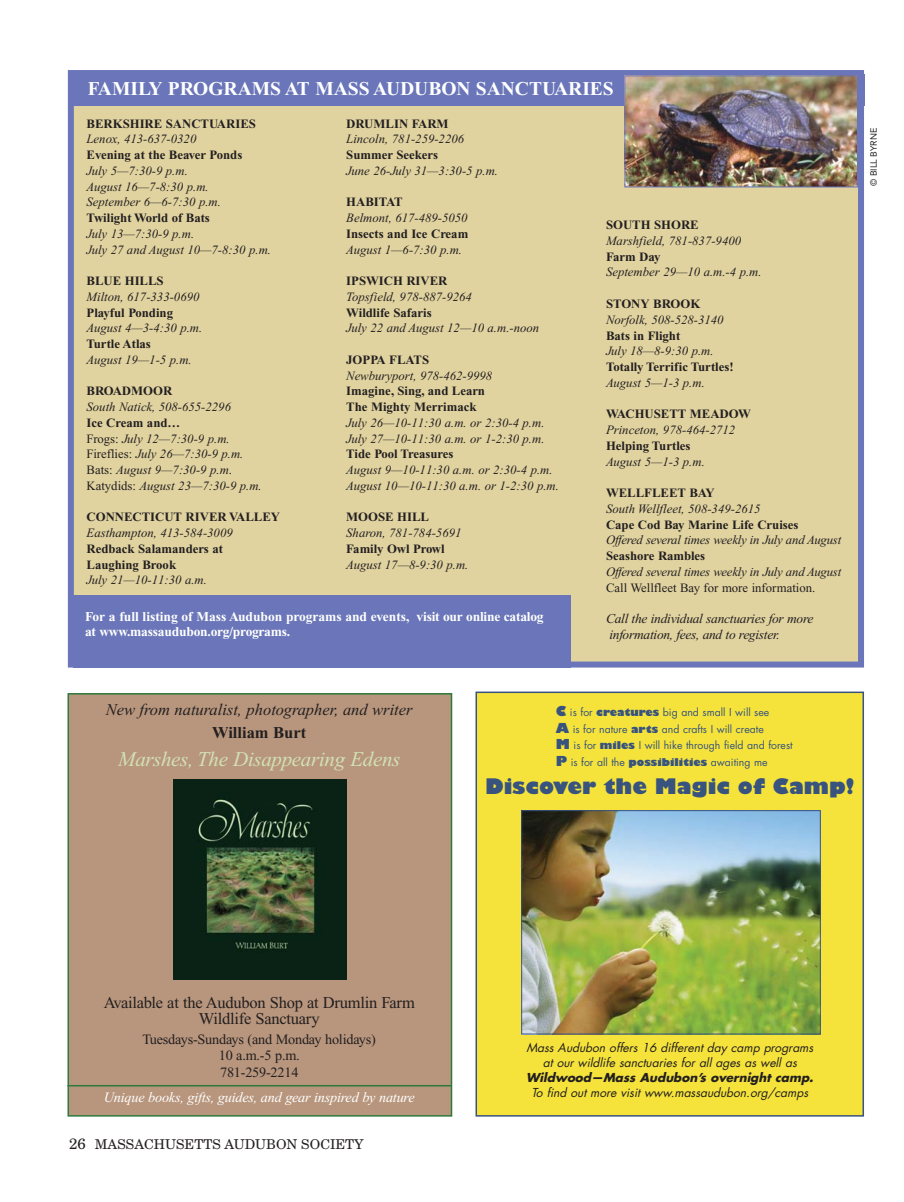
<style>
.page{position:relative;width:904px;height:1202px;background:#fff}
.page>*{position:absolute;margin:0;border:0;box-sizing:border-box;transform-origin:0 0}
.t1{font:italic 21px "Times New Roman";letter-spacing:-.015em;color:#d1e1b5}
.t2{font:800 21px "Gill Sans";color:#37537e}
.t3{font:700 19.5px "Times New Roman";color:#fff}
.t4{font:16.5px/16.5px "Times New Roman";letter-spacing:-.015em;color:#231f20;text-align:center}
.t5{font:italic 16.5px "Times New Roman";color:#231f20}
.t6{font:700 16.5px "Times New Roman";color:#231f20}
.t7{font:14.25px/16.5px "Times New Roman";letter-spacing:-.015em;color:#231f20;text-align:center}
.t8{font:italic 14.25px "Times New Roman";letter-spacing:-.015em;color:#fff}
.t9{font:700 13.5px/15px "Times New Roman";letter-spacing:-.015em;color:#fff}
.t10{font:italic 13.5px/15.8px "Times New Roman";letter-spacing:-.02em;color:#231f20}
.t11{font:13.5px "New Century Schlbk";color:#231f20}
.t12{font:italic 12.75px/15.8px "Times New Roman";color:#231f20}
.t13{font:700 12.75px/15.8px "Times New Roman";color:#231f20}
.t14{font:12.75px "Times New Roman";color:#231f20}
.t15{font:italic 12px/15px "Futura";color:#231f20;text-align:center}
.t16{font:italic 700 12px "Futura";color:#231f20}
.t17{font:10.5px/16.5px "Futura";color:#37537e}
.t18{font:9px "Avenir";color:#231f20}
.s1{font-weight:700;font-style:normal}
.s2{font-style:normal}
.s3{font-family:"Gill Sans";font-weight:800;font-size:13.5px}
.s4{font-family:"Gill Sans";font-weight:800}
.s5{font-size:15px}
</style>
<div class="page">
<div style="left:476px;top:692px;width:387px;height:423px;background:#f5e33b"></div>
<div style="left:476px;top:691px;width:388px;height:425px;border:2px solid #37537e"></div>
<div style="left:71px;top:73px;width:790px;height:591px;background:#e0d3a0"></div>
<div style="left:68px;top:70px;width:796px;height:597px;border:6px solid #6a76b9"></div>
<div style="left:73px;top:74px;width:791px;height:32px;background:#6a76b9"></div>
<img style="left:626px;top:77px;width:230px;height:108px">
<div style="left:624px;top:75px;width:234px;height:112px;border:1px solid #6a76b9"></div>
<div style="left:73px;top:595px;width:498px;height:72px;background:#6a76b9"></div>
<div style="left:68px;top:694px;width:384px;height:421px;background:#b8967d"></div>
<div style="left:68px;top:693px;width:384px;height:423px;border:2px solid #2d7a3c"></div>
<img style="left:173px;top:779px;width:173px;height:200px">
<hr style="left:68px;top:1085px;width:383px;height:1px;background:#2d7a3c">
<img style="left:523px;top:812px;width:296px;height:220px">
<div style="left:521px;top:810px;width:300px;height:224px;border:1px solid #37537e"></div>
<h2 class="t3" style="left:88px;top:82px;width:527px">FAMILY PROGRAMS AT MASS AUDUBON SANCTUARIES</h2>
<p class="t13" style="left:87px;top:117px;width:171px">BERKSHIRE SANCTUARIES</p>
<p class="t12" style="left:87px;top:132px;width:111px">Lenox, 413-637-0320</p>
<p class="t13" style="left:87px;top:148px;width:157px">Evening at the Beaver Ponds</p>
<p class="t12" style="left:87px;top:164px;width:136px">July 5—7:30-9 p.m.<br>August 16—7-8:30 p.m.<br>September 6—6-7:30 p.m.</p>
<p class="t13" style="left:87px;top:211px;width:125px">Twilight World of Bats</p>
<p class="t12" style="left:87px;top:227px;width:186px">July 13—7:30-9 p.m.<br>July 27 and August 10—7-8:30 p.m.</p>
<p class="t13" style="left:87px;top:274px;width:79px">BLUE HILLS</p>
<p class="t12" style="left:87px;top:290px;width:114px">Milton, 617-333-0690</p>
<p class="t13" style="left:87px;top:306px;width:88px">Playful Ponding</p>
<p class="t12" style="left:87px;top:321px;width:117px">August 4—3-4:30 p.m.</p>
<p class="t13" style="left:87px;top:337px;width:66px">Turtle Atlas</p>
<p class="t12" style="left:87px;top:353px;width:107px">August 19—1-5 p.m.</p>
<p class="t13" style="left:87px;top:384px;width:87px">BROADMOOR</p>
<p class="t12" style="left:87px;top:400px;width:146px">South Natick, 508-655-2296</p>
<p class="t12" style="left:87px;top:416px;width:177px"><span class="s1">Ice Cream and…<br></span><span class="s2">Frogs:</span> July 12—7:30-9 p.m.<br><span class="s2">Fireflies:</span> July 26—7:30-9 p.m.<br><span class="s2">Bats:</span> August 9—7:30-9 p.m<span class="s2">.<br>Katydids:</span> August 23—7:30-9 p.m.</p>
<p class="t13" style="left:87px;top:510px;width:195px">CONNECTICUT RIVER VALLEY</p>
<p class="t12" style="left:87px;top:526px;width:148px">Easthampton, 413-584-3009</p>
<p class="t13" style="left:87px;top:542px;width:138px">Redback Salamanders at<br>Laughing Brook</p>
<p class="t12" style="left:87px;top:573px;width:122px">July 21—10-11:30 a.m.</p>
<p class="t13" style="left:346px;top:117px;width:104px">DRUMLIN FARM</p>
<p class="t12" style="left:346px;top:132px;width:119px">Lincoln, 781-259-2206</p>
<p class="t13" style="left:346px;top:148px;width:93px">Summer Seekers</p>
<p class="t12" style="left:346px;top:164px;width:153px">June 26-July 31—3:30-5 p.m.</p>
<p class="t13" style="left:346px;top:195px;width:58px">HABITAT</p>
<p class="t12" style="left:346px;top:211px;width:123px">Belmont, 617-489-5050</p>
<p class="t13" style="left:346px;top:227px;width:124px">Insects and Ice Cream</p>
<p class="t12" style="left:346px;top:243px;width:117px">August 1—6-7:30 p.m.</p>
<p class="t13" style="left:346px;top:274px;width:103px">IPSWICH RIVER</p>
<p class="t12" style="left:346px;top:290px;width:127px">Topsfield, 978-887-9264</p>
<p class="t13" style="left:346px;top:306px;width:87px">Wildlife Safaris</p>
<p class="t12" style="left:346px;top:321px;width:195px">July 22 and August 12—10 a.m.-noon</p>
<p class="t13" style="left:346px;top:353px;width:84px">JOPPA FLATS</p>
<p class="t12" style="left:346px;top:369px;width:147px">Newburyport, 978-462-9998</p>
<p class="t13" style="left:346px;top:384px;width:140px">Imagine, Sing, and Learn<br>The Mighty Merrimack</p>
<p class="t12" style="left:346px;top:416px;width:200px">July 26—10-11:30 a.m. or 2:30-4 p.m.<br>July 27—10-11:30 a.m. or 1-2:30 p.m.</p>
<p class="t13" style="left:346px;top:447px;width:109px">Tide Pool Treasures</p>
<p class="t12" style="left:346px;top:463px;width:214px">August 9—10-11:30 a.m. or 2:30-4 p.m.<br>August 10—10-11:30 a.m. or 1-2:30 p.m.</p>
<p class="t13" style="left:346px;top:510px;width:84px">MOOSE HILL</p>
<p class="t12" style="left:346px;top:526px;width:117px">Sharon, 781-784-5691</p>
<p class="t13" style="left:346px;top:542px;width:100px">Family Owl Prowl</p>
<p class="t12" style="left:346px;top:558px;width:124px">August 17—8-9:30 p.m.</p>
<p class="t9" style="left:85px;top:610px;width:460px">For a full listing of Mass Audubon programs and events, visit our online catalog at www.massaudubon.org/programs.</p>
<p class="t13" style="left:606px;top:218px;width:94px">SOUTH SHORE</p>
<p class="t12" style="left:606px;top:234px;width:137px">Marshfield, 781-837-9400</p>
<p class="t13" style="left:606px;top:250px;width:56px">Farm Day</p>
<p class="t12" style="left:606px;top:265px;width:157px">September 29—10 a.m.-4 p.m.</p>
<p class="t13" style="left:606px;top:297px;width:96px">STONY BROOK</p>
<p class="t12" style="left:606px;top:313px;width:119px">Norfolk, 508-528-3140</p>
<p class="t13" style="left:606px;top:329px;width:76px">Bats in Flight</p>
<p class="t12" style="left:606px;top:344px;width:109px">July 18—8-9:30 p.m.</p>
<p class="t13" style="left:606px;top:360px;width:129px">Totally Terrific Turtles!</p>
<p class="t12" style="left:606px;top:376px;width:100px">August 5—1-3 p.m.</p>
<p class="t13" style="left:606px;top:407px;width:146px">WACHUSETT MEADOW</p>
<p class="t12" style="left:606px;top:423px;width:131px">Princeton, 978-464-2712</p>
<p class="t13" style="left:606px;top:439px;width:86px">Helping Turtles</p>
<p class="t12" style="left:606px;top:454px;width:100px">August 5—1-3 p.m.</p>
<p class="t13" style="left:606px;top:486px;width:110px">WELLFLEET BAY</p>
<p class="t12" style="left:606px;top:502px;width:156px">South Wellfleet, 508-349-2615</p>
<p class="t13" style="left:606px;top:518px;width:194px">Cape Cod Bay Marine Life Cruises</p>
<p class="t12" style="left:606px;top:533px;width:237px">Offered several times weekly in July and August</p>
<p class="t13" style="left:606px;top:549px;width:101px">Seashore Rambles</p>
<p class="t12" style="left:606px;top:565px;width:237px">Offered several times weekly in July and August</p>
<p class="t14" style="left:606px;top:583px;width:211px">Call Wellfleet Bay for more information.</p>
<p class="t10" style="left:606px;top:612px;width:209px">Call the individual sanctuaries for more information, fees, and to register.</p>
<p class="t18" style="left:870px;top:186px;width:60px;rotate:-90deg">© BILL BYRNE</p>
<p class="t5" style="left:106px;top:703px;width:308px">New from naturalist, photographer, and writer</p>
<p class="t6" style="left:212px;top:726px;width:96px">William Burt</p>
<h1 class="t1" style="left:118px;top:751px;width:284px">Marshes, The Disappearing Edens</h1>
<p class="t17" style="left:556px;top:705px;width:238px"><span class="s3">C</span> is for <span class="s4">creatures</span> big and small I will see<br><span class="s3">A</span> is for nature <span class="s4">arts</span> and crafts I will create<br><span class="s3">M</span> is for <span class="s4">miles</span> I will hike through field and forest <span class="s3">P</span> is for all the <span class="s4">possibilities</span> awaiting me</p>
<h1 class="t2" style="left:485px;top:778px;width:371px">Discover the Magic of Camp!</h1>
<p class="t4" style="left:104px;top:995px;width:313px">Available at the Audubon Shop at Drumlin Farm<br>Wildlife Sanctuary</p>
<p class="t7" style="left:143px;top:1032px;width:235px">Tuesdays-Sundays (and Monday holidays)<br>10 a.m.-5 p.m.<br>781-259-2214</p>
<p class="t8" style="left:104px;top:1092px;width:312px">Unique books, gifts, guides, and gear inspired by nature</p>
<p class="t11" style="left:69px;top:1138px;width:296px"><span class="s5">26</span> MASSACHUSETTS AUDUBON SOCIETY</p>
<p class="t15" style="left:526px;top:1041px;width:288px">Mass Audubon offers 16 different day camp programs at our wildlife sanctuaries for all ages as well as</p>
<p class="t16" style="left:526px;top:1072px;width:289px">Wildwood—Mass Audubon’s overnight camp.</p>
<p class="t15" style="left:531px;top:1086px;width:278px">To find out more visit www.massaudubon.org/camps</p>
</div>
